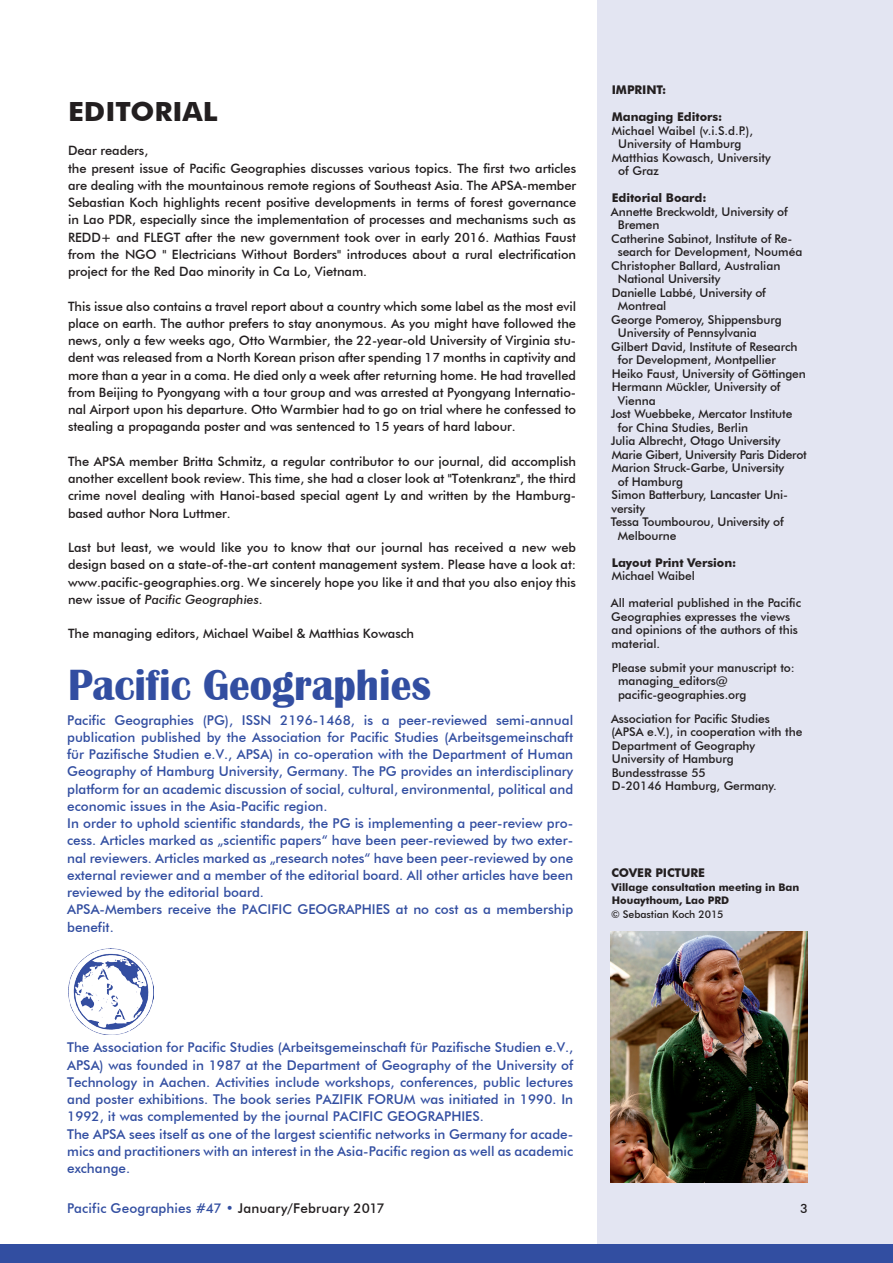
<style>
.page{position:relative;width:893px;height:1263px;background:#fff}
.page>*{position:absolute;margin:0;border:0;box-sizing:border-box;transform-origin:0 0}
.t1{font:700 45px "Britannic";color:#324ea1;scale:.92 1}
.t2{font:700 26.4px "Futura BT";color:#231f20;scale:1.06 1}
.t3{font:500 13.5px/17.2px "Futura BT";color:#324ea1}
.t4{font:500 12.9px/17.2px "Futura BT";letter-spacing:-.005em;color:#231f20;text-align:justify}
.t5{font:italic 500 12.75px "Futura BT";color:#231f20}
.t6{font:500 12.75px "Futura BT";color:#231f20}
.t7{font:500 12px/13.5px "Futura BT";letter-spacing:-.01em;color:#231f20}
.t8{font:700 12px "Futura BT";letter-spacing:-.005em;color:#231f20}
.t9{font:700 10.5px/13.5px "Futura BT";letter-spacing:-.005em;color:#231f20}
.t10{font:500 10.5px "Futura BT";letter-spacing:-.005em;color:#231f20}
.s1{font-style:normal;font-size:12.9px}
.s2{font-style:normal}
.s3{color:#231f20}
</style>
<div class="page">
<div style="left:597px;top:0;width:296px;height:1263px;background:#e3e5f2"></div>
<div style="left:0;top:1244px;width:893px;height:19px;background:#324ea1"></div>
<img style="left:68px;top:949px;width:86px;height:86px">
<img style="left:611px;top:932px;width:197px;height:250px">
<h2 class="t2" style="left:68px;top:95px;width:143px">EDITORIAL</h2>
<p class="t4" style="left:68px;top:142px;width:510px;text-align:left">Dear readers,<br>the present issue of Pacific Geographies discusses various topics. The first two articles are dealing with the mountainous remote regions of Southeast Asia. The APSA-member Sebastian Koch highlights recent positive developments in terms of forest governance in Lao PDR, especially since the implementation of processes and mechanisms such as REDD+ and FLEGT after the new government took over in early 2016. Mathias Faust from the NGO " Electricians Without Borders" introduces about a rural electrification project for the Red Dao minority in Ca Lo, Vietnam.</p>
<p class="t4" style="left:68px;top:297px;width:510px">This issue also contains a travel report about a country which some label as the most evil place on earth. The author prefers to stay anonymous. As you might have followed the news, only a few weeks ago, Otto Warmbier, the 22-year-old University of Virginia stu&shy;dent was released from a North Korean prison after spending 17 months in captivity and more than a year in a coma. He died only a week after returning home. He had travelled from Beijing to Pyongyang with a tour group and was arrested at Pyongyang Internatio&shy;nal Airport upon his departure. Otto Warmbier had to go on trial where he confessed to stealing a propaganda poster and was sentenced to 15 years of hard labour.</p>
<p class="t4" style="left:68px;top:452px;width:510px">The APSA member Britta Schmitz, a regular contributor to our journal, did accomplish another excellent book review. This time, she had a closer look at "Totenkranz", the third crime novel dealing with Hanoi-based special agent Ly and written by the Hamburg&shy;based author Nora Luttmer.</p>
<p class="t4" style="left:68px;top:539px;width:510px">Last but least, we would like you to know that our journal has received a new web design based on a state-of-the-art content management system. Please have a look at: www.pacific-geographies.org. We sincerely hope you like it and that you also enjoy this</p>
<p class="t5" style="left:68px;top:591px;width:196px"><span class="s1">new issue of</span> Pacific Geographies<span class="s2">.</span></p>
<p class="t4" style="left:68px;top:625px;width:348px">The managing editors, Michael Waibel &amp; Matthias Kowasch</p>
<h1 class="t1" style="left:68px;top:659px;width:396px">Pacific Geographies</h1>
<p class="t3" style="left:67px;top:711px;width:508px">Pacific Geographies (PG), ISSN 2196-1468, is a peer-reviewed semi-annual publication published by the Association for Pacific Studies (Arbeitsgemeinschaft für Pazifische Studien e.V., APSA) in co-operation with the Department of Human Geography of Hamburg University, Germany. The PG provides an interdisciplinary platform for an academic discussion of social, cultural, environmental, political and economic issues in the Asia-Pacific region.<br>In order to uphold scientific standards, the PG is implementing a peer-review pro&shy;cess. Articles marked as „scientific papers“ have been peer-reviewed by two exter&shy;nal reviewers. Articles marked as „research notes“ have been peer-reviewed by one external reviewer and a member of the editorial board. All other articles have been reviewed by the editorial board.<br>APSA-Members receive the PACIFIC GEOGRAPHIES at no cost as a membership benefit.</p>
<p class="t8" style="left:612px;top:83px;width:56px">IMPRINT:</p>
<p class="t8" style="left:612px;top:110px;width:112px">Managing Editors:</p>
<p class="t7" style="left:612px;top:124px;width:143px">Michael Waibel (v.i.S.d.P.),</p>
<p class="t7" style="left:618px;top:137px;width:125px">University of Hamburg</p>
<p class="t7" style="left:612px;top:151px;width:161px">Matthias Kowasch, University</p>
<p class="t7" style="left:618px;top:164px;width:42px">of Graz</p>
<p class="t8" style="left:612px;top:191px;width:96px">Editorial Board:</p>
<p class="t7" style="left:611px;top:205px;width:178px">Annette Breckwoldt, University of</p>
<p class="t7" style="left:618px;top:218px;width:43px">Bremen</p>
<p class="t7" style="left:611px;top:232px;width:183px">Catherine Sabinot, Institute of Re-</p>
<p class="t7" style="left:618px;top:245px;width:186px">search for Development, Nouméa</p>
<p class="t7" style="left:611px;top:259px;width:171px">Christopher Ballard, Australian</p>
<p class="t7" style="left:618px;top:272px;width:104px">National University</p>
<p class="t7" style="left:612px;top:286px;width:156px">Danielle Labbé, University of</p>
<p class="t7" style="left:618px;top:299px;width:50px">Montreal</p>
<p class="t7" style="left:611px;top:313px;width:172px">George Pomeroy, Shippensburg</p>
<p class="t7" style="left:618px;top:326px;width:140px">University of Pennsylvania</p>
<p class="t7" style="left:611px;top:340px;width:188px">Gilbert David, Institute of Research</p>
<p class="t7" style="left:618px;top:353px;width:159px">for Development, Montpellier</p>
<p class="t7" style="left:612px;top:367px;width:196px">Heiko Faust, University of Göttingen</p>
<p class="t7" style="left:612px;top:380px;width:170px">Hermann Mückler, University of</p>
<p class="t7" style="left:618px;top:394px;width:39px">Vienna</p>
<p class="t7" style="left:611px;top:407px;width:183px">Jost Wuebbeke, Mercator Institute</p>
<p class="t7" style="left:618px;top:421px;width:132px">for China Studies, Berlin</p>
<p class="t7" style="left:611px;top:434px;width:171px">Julia Albrecht, Otago University</p>
<p class="t7" style="left:612px;top:448px;width:197px">Marie Gibert, University Paris Diderot</p>
<p class="t7" style="left:612px;top:461px;width:174px">Marion Struck-Garbe, University</p>
<p class="t7" style="left:618px;top:475px;width:67px">of Hamburg</p>
<p class="t7" style="left:612px;top:488px;width:178px">Simon Batterbury, Lancaster Uni-</p>
<p class="t7" style="left:611px;top:502px;width:35px">versity</p>
<p class="t7" style="left:611px;top:515px;width:174px">Tessa Toumbourou, University of</p>
<p class="t7" style="left:618px;top:529px;width:60px">Melbourne</p>
<p class="t8" style="left:612px;top:555px;width:126px">Layout Print Version:</p>
<p class="t7" style="left:612px;top:569px;width:85px">Michael Waibel</p>
<p class="t7" style="left:611px;top:596px;width:192px">All material published in the Pacific<br>Geographies expresses the views and opinions of the authors of this material.</p>
<p class="t7" style="left:618px;top:661px;width:178px;text-indent:-6px">Please submit your manuscript to: managing_editors@ pacific-geographies.org</p>
<p class="t7" style="left:611px;top:712px;width:193px">Association for Pacific Studies (APSA e.V.), in cooperation with the<br>Department of Geography<br>University of Hamburg<br>Bundesstrasse 55<br>D-20146 Hamburg, Germany.</p>
<p class="t8" style="left:611px;top:866px;width:95px">COVER PICTURE</p>
<p class="t9" style="left:611px;top:880px;width:189px">Village consultation meeting in Ban<br>Houaythoum, Lao PRD</p>
<p class="t10" style="left:611px;top:908px;width:114px">© Sebastian Koch 2015</p>
<p class="t3" style="left:67px;top:1039px;width:507px">The Association for Pacific Studies (Arbeitsgemeinschaft für Pazifische Studien e.V., APSA) was founded in 1987 at the Department of Geography of the University of Technology in Aachen. Activities include workshops, conferences, public lectures and poster exhibitions. The book series PAZIFIK FORUM was initiated in 1990. In 1992, it was complemented by the journal PACIFIC GEOGRAPHIES.<br>The APSA sees itself as one of the largest scientific networks in Germany for acade&shy;mics and practitioners with an interest in the Asia-Pacific region as well as academic exchange.</p>
<p class="t3" style="left:67px;top:1200px;width:319px">Pacific Geographies #47 • <span class="s3">January/February 2017</span></p>
<p class="t6" style="left:800px;top:1200px;width:9px">3</p>
</div>
